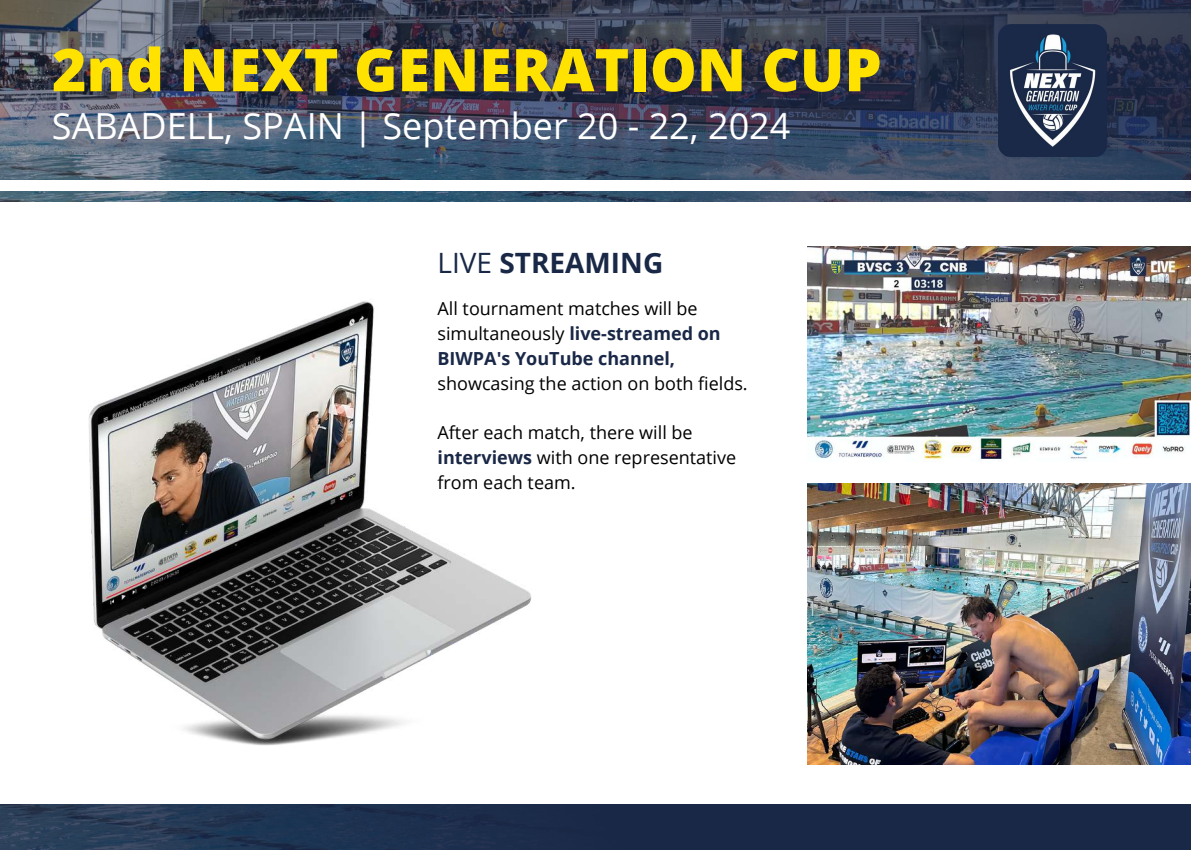
<style>
.page{position:relative;width:1191px;height:850px;background:#fff}
.page>*{position:absolute;margin:0;border:0;box-sizing:border-box;transform-origin:0 0}
.t1{font:800 59px "Open Sans Hebrew";color:#ffe200}
.t2{font:36px "Open Sans";color:#fff}
.t3{font:700 28px "Open Sans";color:#1a2847}
.t4{font:18px/24.8px "Open Sans";color:#000}
.s1{font-weight:400}
.s2{font-weight:700;color:#1a2847}
</style>
<div class="page">
<img style="left:807px;top:484px;width:383px;height:281px">
<svg style="left:0;top:0;width:1190px;height:201px;background:#3f495f"></svg>
<div style="left:0;top:181px;width:1190px;height:9px;background:#fff"></div>
<svg style="left:0;top:804px;width:1190px;height:46px;background:#1d2e4c"></svg>
<img style="left:998px;top:24px;width:107px;height:132px">
<img style="left:89px;top:301px;width:443px;height:445px">
<img style="left:807px;top:246px;width:383px;height:215px">
<h1 class="t1" style="left:52px;top:28px;width:831px">2nd NEXT GENERATION CUP</h1>
<h2 class="t2" style="left:52px;top:100px;width:740px">SABADELL, SPAIN | September 20 - 22, 2024</h2>
<h3 class="t3" style="left:437px;top:244px;width:227px"><span class="s1">LIVE</span> STREAMING</h3>
<p class="t4" style="left:437px;top:296px;width:285px">All tournament matches will be simultaneously <span class="s2">live-streamed on<br>BIWPA's YouTube channel,</span></p>
<p class="t4" style="left:437px;top:370px;width:312px">showcasing the action on both fields.</p>
<p class="t4" style="left:437px;top:420px;width:300px">After each match, there will be <span class="s2">interviews</span> with one representative from each team.</p>
</div>
